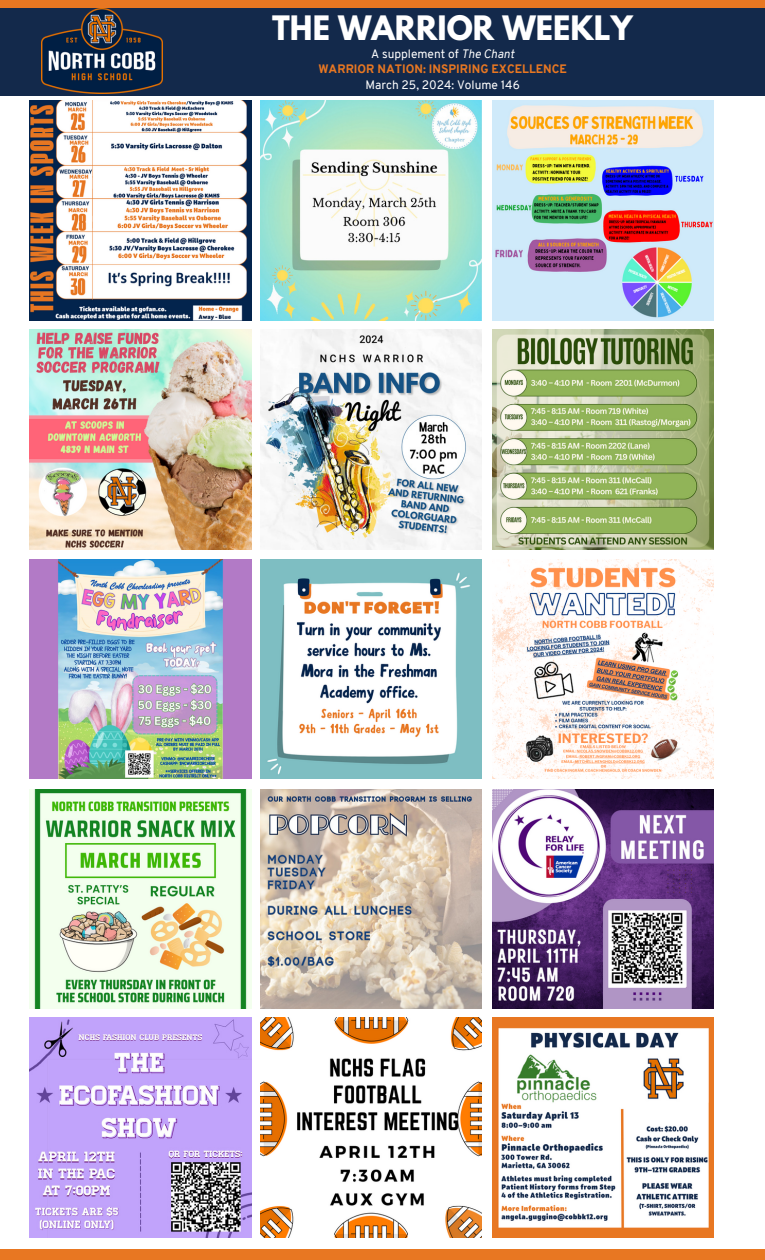
<style>
.page{position:relative;width:765px;height:1260px;background:#fff}
.page>*{position:absolute;margin:0;border:0;box-sizing:border-box;transform-origin:0 0}
.t1{font:700 29.88px "League Spartan";color:#fff}
.t2{font:800 12px/15.9px "Overpass";color:#e87722;text-align:center}
.t3{font:12px "Overpass";color:#fff}
.s1{font-weight:400;color:#fff}
.s2{font-weight:400;font-style:italic;color:#fff}
</style>
<div class="page">
<img style="left:30px;top:101px;width:221px;height:219px">
<img style="left:260px;top:101px;width:222px;height:219px">
<img style="left:492px;top:101px;width:221px;height:219px">
<img style="left:30px;top:330px;width:221px;height:219px">
<img style="left:260px;top:330px;width:222px;height:219px">
<img style="left:492px;top:330px;width:221px;height:219px">
<img style="left:30px;top:559px;width:221px;height:220px">
<img style="left:260px;top:559px;width:222px;height:220px">
<img style="left:492px;top:559px;width:221px;height:220px">
<img style="left:30px;top:789px;width:221px;height:220px">
<img style="left:260px;top:789px;width:222px;height:220px">
<img style="left:492px;top:789px;width:221px;height:220px">
<img style="left:30px;top:1018px;width:221px;height:219px">
<img style="left:260px;top:1018px;width:222px;height:219px">
<img style="left:492px;top:1018px;width:221px;height:219px">
<div style="left:0;top:0;width:765px;height:42px;background:#e87722"></div>
<div style="left:0;top:8px;width:765px;height:87px;background:#13294b"></div>
<img style="left:41px;top:8px;width:121px;height:86px">
<div style="left:0;top:1249px;width:765px;height:11px;background:#e87722"></div>
<h1 class="t1" style="left:272px;top:13px;width:362px">THE WARRIOR WEEKLY</h1>
<p class="t2" style="left:318px;top:47px;width:250px"><span class="s1">A supplement of</span> <span class="s2">The Chant<br></span>WARRIOR NATION: INSPIRING EXCELLENCE</p>
<p class="t3" style="left:366px;top:80px;width:156px">March 25, 2024: Volume 146</p>
</div>
